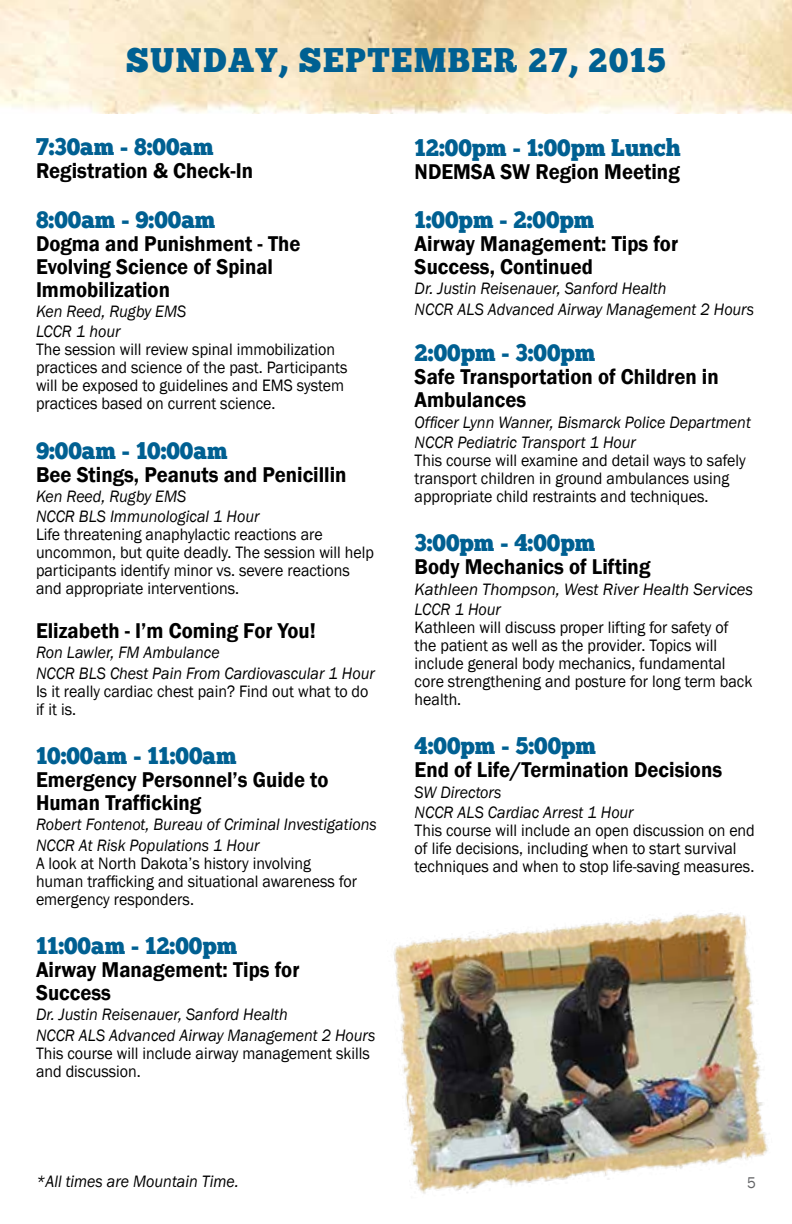
<style>
.page{position:relative;width:792px;height:1224px;background:#fff}
.page>*{position:absolute;margin:0;border:0;box-sizing:border-box;transform-origin:0 0}
.t1{font:34px "Chunk Five Ex";letter-spacing:.05em;color:#006092;scale:.94 1}
.t2{font:24px "Chunk Five Ex";color:#006092;scale:.94 1}
.t3{font:600 22px/23px "Franklin Gothic";color:#000;scale:.94 1}
.t4{font:17px/18px "Franklin Gothic";color:#000;scale:.94 1}
.t5{font:italic 17px/20.4px "Franklin Gothic";color:#000;scale:.94 1}
.t6{font:italic 17px/20.4px "Franklin Gothic";color:#000}
.t7{font:16px "Franklin Gothic";color:#636466;scale:.94 1}
</style>
<div class="page">
<img style="left:394px;top:912px;width:374px;height:282px">
<h1 class="t1" style="left:126px;top:34px;width:575px">SUNDAY, SEPTEMBER 27, 2015</h1>
<h2 class="t2" style="left:36px;top:129px;width:190px">7:30am - 8:00am</h2>
<p class="t3" style="left:36px;top:160px;width:232px">Registration &amp; Check-In</p>
<h2 class="t2" style="left:36px;top:201px;width:192px">8:00am - 9:00am</h2>
<p class="t3" style="left:36px;top:232px;width:283px">Dogma and Punishment - The<br>Evolving Science of Spinal<br>Immobilization</p>
<p class="t5" style="left:36px;top:301px;width:161px">Ken Reed, Rugby EMS<br>LCCR 1 hour</p>
<p class="t4" style="left:36px;top:341px;width:333px">The session will review spinal immobilization practices and science of the past. Participants will be exposed to guidelines and EMS system practices based on current science.</p>
<h2 class="t2" style="left:36px;top:432px;width:205px">9:00am - 10:00am</h2>
<p class="t3" style="left:36px;top:463px;width:332px">Bee Stings, Peanuts and Penicillin</p>
<p class="t5" style="left:36px;top:486px;width:239px">Ken Reed, Rugby EMS<br>NCCR BLS Immunological 1 Hour</p>
<p class="t4" style="left:36px;top:526px;width:361px">Life threatening anaphylactic reactions are uncommon, but quite deadly. The session will help participants identify minor vs. severe reactions and appropriate interventions.</p>
<p class="t3" style="left:36px;top:619px;width:299px">Elizabeth - I’m Coming For You!</p>
<p class="t5" style="left:36px;top:643px;width:362px">Ron Lawler, FM Ambulance<br>NCCR BLS Chest Pain From Cardiovascular 1 Hour</p>
<p class="t4" style="left:36px;top:682px;width:355px">Is it really cardiac chest pain? Find out what to do if it is.</p>
<h2 class="t2" style="left:36px;top:737px;width:215px">10:00am - 11:00am</h2>
<p class="t3" style="left:36px;top:768px;width:313px">Emergency Personnel’s Guide to<br>Human Trafficking</p>
<p class="t5" style="left:36px;top:815px;width:364px">Robert Fontenot, Bureau of Criminal Investigations<br>NCCR At Risk Populations 1 Hour</p>
<p class="t4" style="left:36px;top:854px;width:343px">A look at North Dakota’s history involving human trafficking and situational awareness for emergency responders.</p>
<h2 class="t2" style="left:36px;top:927px;width:216px">11:00am - 12:00pm</h2>
<p class="t3" style="left:36px;top:958px;width:282px">Airway Management: Tips for<br>Success</p>
<p class="t5" style="left:36px;top:1005px;width:363px">Dr. Justin Reisenauer, Sanford Health<br>NCCR ALS Advanced Airway Management 2 Hours</p>
<p class="t4" style="left:36px;top:1044px;width:357px">This course will include airway management skills and discussion.</p>
<h2 class="t2" style="left:415px;top:129px;width:285px">12:00pm - 1:00pm Lunch</h2>
<p class="t3" style="left:415px;top:160px;width:284px">NDEMSA SW Region Meeting</p>
<h2 class="t2" style="left:415px;top:201px;width:193px">1:00pm - 2:00pm</h2>
<p class="t3" style="left:415px;top:232px;width:282px">Airway Management: Tips for<br>Success, Continued</p>
<p class="t5" style="left:415px;top:279px;width:363px">Dr. Justin Reisenauer, Sanford Health<br>NCCR ALS Advanced Airway Management 2 Hours</p>
<h2 class="t2" style="left:415px;top:335px;width:194px">2:00pm - 3:00pm</h2>
<p class="t3" style="left:415px;top:366px;width:325px">Safe Transportation of Children in<br>Ambulances</p>
<p class="t5" style="left:415px;top:412px;width:359px">Officer Lynn Wanner, Bismarck Police Department<br>NCCR Pediatric Transport 1 Hour</p>
<p class="t4" style="left:415px;top:452px;width:354px">This course will examine and detail ways to safely transport children in ground ambulances using appropriate child restraints and techniques.</p>
<h2 class="t2" style="left:415px;top:525px;width:194px">3:00pm - 4:00pm</h2>
<p class="t3" style="left:415px;top:556px;width:252px">Body Mechanics of Lifting</p>
<p class="t6" style="left:415px;top:579px;width:340px">Kathleen Thompson, West River Health Services<br>LCCR 1 Hour</p>
<p class="t4" style="left:415px;top:619px;width:361px">Kathleen will discuss proper lifting for safety of the patient as well as the provider. Topics will include general body mechanics, fundamental core strengthening and posture for long term back health.</p>
<h2 class="t2" style="left:415px;top:728px;width:195px">4:00pm - 5:00pm</h2>
<p class="t3" style="left:415px;top:759px;width:329px">End of Life/Termination Decisions</p>
<p class="t5" style="left:415px;top:782px;width:235px">SW Directors<br>NCCR ALS Cardiac Arrest 1 Hour</p>
<p class="t4" style="left:415px;top:822px;width:363px">This course will include an open discussion on end of life decisions, including when to start survival techniques and when to stop life-saving measures.</p>
<p class="t5" style="left:36px;top:1172px;width:217px">*All times are Mountain Time.</p>
<p class="t7" style="left:747px;top:1173px;width:11px">5</p>
</div>
